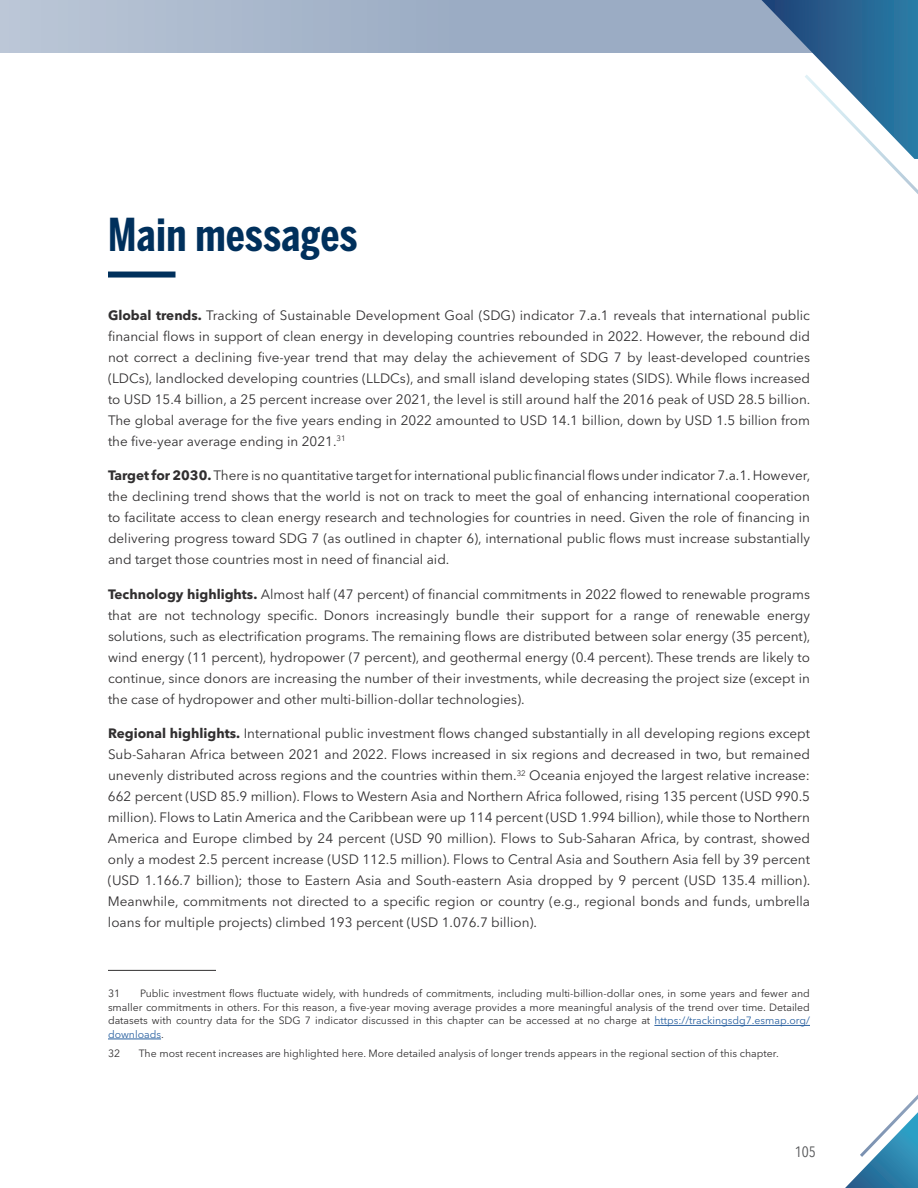
<style>
.page{position:relative;width:918px;height:1188px;background:#fff}
.page>*{position:absolute;margin:0;border:0;box-sizing:border-box;transform-origin:0 0}
.t1{font:700 45px "Benton Sans Comp";letter-spacing:.01em;color:#00305c}
.t2{font:15px "Avenir Next Condensed";color:#57585a}
.bodytext_bold_first_sent{font:13.5px/21px "Avenir Next W1 G";color:#312f30;text-align:justify}
.footnote{font:10.5px/13.5px "Avenir Next W1 G";color:#312f30;text-align:justify}
.s1{font-weight:700}
.s2{color:#2b62a1}
</style>
<div class="page">
<svg style="left:772px;top:1024px;width:146px;height:164px"></svg>
<svg style="left:858px;top:1024px;width:60px;height:134px"></svg>
<svg style="left:0;top:0;width:762px;height:53px;background:#a4b4c9"></svg>
<svg style="left:762px;top:0;width:156px;height:194px"></svg>
<div style="left:108px;top:272px;width:68px;height:6px;background:#00305c"></div>
<hr style="left:108px;top:970px;width:108px;height:1px;background:#312f30">
<hr style="left:654px;top:1025px;width:156px;height:1px;background:#2b62a1">
<hr style="left:108px;top:1039px;width:53px;height:1px;background:#2b62a1">
<p class="t1" style="left:108px;top:209px;width:251px">Main messages</p>
<p class="bodytext_bold_first_sent" style="left:108px;top:303px;width:704px"><span class="s1">Global trends.</span> Tracking of Sustainable Development Goal (SDG) indicator 7.a.1 reveals that international public financial flows in support of clean energy in developing countries rebounded in 2022. However, the rebound did not correct a declining five-year trend that may delay the achievement of SDG 7 by least-developed countries (LDCs), landlocked developing countries (LLDCs), and small island developing states (SIDS). While flows increased to USD 15.4 billion, a 25 percent increase over 2021, the level is still around half the 2016 peak of USD 28.5 billion.<br>The global average for the five years ending in 2022 amounted to USD 14.1 billion, down by USD 1.5 billion from the five-year average ending in 2021.<sup>31</sup></p>
<p class="bodytext_bold_first_sent" style="left:108px;top:464px;width:704px"><span class="s1">Target for 2030.</span> There is no quantitative target for international public financial flows under indicator 7.a.1. However, the declining trend shows that the world is not on track to meet the goal of enhancing international cooperation to facilitate access to clean energy research and technologies for countries in need. Given the role of financing in delivering progress toward SDG 7 (as outlined in chapter 6), international public flows must increase substantially and target those countries most in need of financial aid.</p>
<p class="bodytext_bold_first_sent" style="left:108px;top:582px;width:704px"><span class="s1">Technology highlights.</span> Almost half (47 percent) of financial commitments in 2022 flowed to renewable programs that are not technology specific. Donors increasingly bundle their support for a range of renewable energy solutions, such as electrification programs. The remaining flows are distributed between solar energy (35 percent), wind energy (11 percent), hydropower (7 percent), and geothermal energy (0.4 percent). These trends are likely to continue, since donors are increasing the number of their investments, while decreasing the project size (except in the case of hydropower and other multi-billion-dollar technologies).</p>
<p class="bodytext_bold_first_sent" style="left:108px;top:722px;width:704px"><span class="s1">Regional highlights.</span> International public investment flows changed substantially in all developing regions except Sub-Saharan Africa between 2021 and 2022. Flows increased in six regions and decreased in two, but remained unevenly distributed across regions and the countries within them.<sup>32</sup> Oceania enjoyed the largest relative increase:<br>662 percent (USD 85.9 million). Flows to Western Asia and Northern Africa followed, rising 135 percent (USD 990.5 million). Flows to Latin America and the Caribbean were up 114 percent (USD 1.994 billion), while those to Northern America and Europe climbed by 24 percent (USD 90 million). Flows to Sub-Saharan Africa, by contrast, showed only a modest 2.5 percent increase (USD 112.5 million). Flows to Central Asia and Southern Asia fell by 39 percent (USD 1.166.7 billion); those to Eastern Asia and South-eastern Asia dropped by 9 percent (USD 135.4 million).<br>Meanwhile, commitments not directed to a specific region or country (e.g., regional bonds and funds, umbrella loans for multiple projects) climbed 193 percent (USD 1.076.7 billion).</p>
<p class="footnote" style="left:108px;top:986px;width:704px;text-indent:32px">Public investment flows fluctuate widely, with hundreds of commitments, including multi-billion-dollar ones, in some years and fewer and smaller commitments in others. For this reason, a five-year moving average provides a more meaningful analysis of the trend over time. Detailed datasets with country data for the SDG 7 indicator discussed in this chapter can be accessed at no charge at <span class="s2">https://trackingsdg7.esmap.org/ downloads</span>.</p>
<p class="footnote" style="left:108px;top:1045px;width:14px">32</p>
<p class="footnote" style="left:139px;top:1045px;width:642px">The most recent increases are highlighted here. More detailed analysis of longer trends appears in the regional section of this chapter.</p>
<p class="footnote" style="left:108px;top:986px;width:14px">31</p>
<p class="t2" style="left:795px;top:1139px;width:23px">105</p>
</div>
